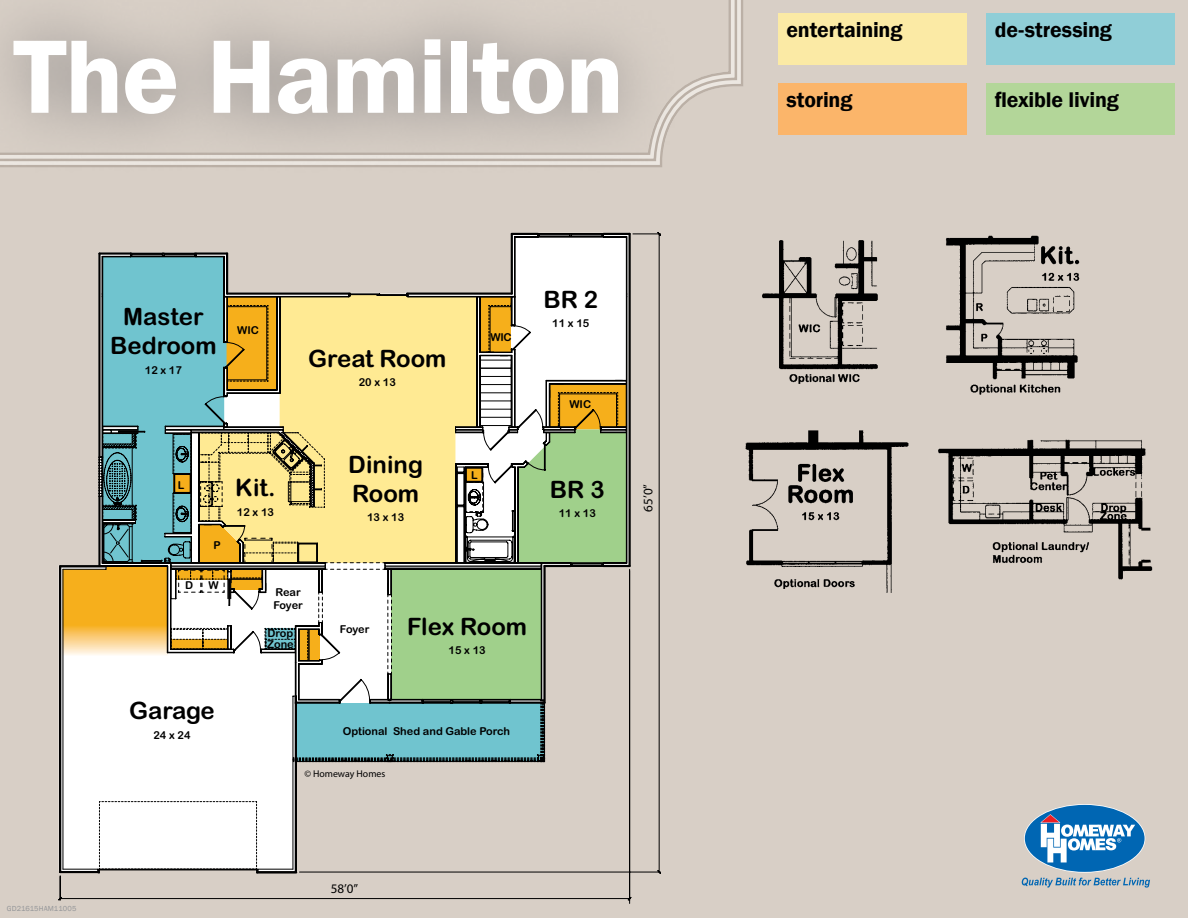
<style>
.page{position:relative;width:1188px;height:918px;background:#d8cfc6}
.page>*{position:absolute;margin:0;border:0;box-sizing:border-box;transform-origin:0 0}
.t1{font:600 108px "Franklin Gothic";letter-spacing:-.015em;color:#fff}
.t2{font:24px/28.8px "Arial Rounded MT Bold";color:#000;text-align:center}
.t3{font:600 21.75px "Franklin Gothic";letter-spacing:-.01em;color:#000}
.t4{font:13.05px "Myriad Pro";color:#000}
.t5{font:10.95px/13px "Arial Rounded MT Bold";color:#000}
.t6{font:9.75px "Myriad Pro";color:#000}
.t7{font:7.5px "Franklin Gothic";letter-spacing:.01em;color:#939598}
</style>
<div class="page">
<div style="left:778px;top:14px;width:188px;height:51px;background:#fbeaa5"></div>
<div style="left:778px;top:84px;width:188px;height:51px;background:#fbb56a"></div>
<div style="left:986px;top:14px;width:188px;height:51px;background:#90ced7"></div>
<div style="left:986px;top:84px;width:188px;height:51px;background:#b3d699"></div>
<svg style="left:680px;top:0;width:51px;height:109px"></svg>
<div style="left:0;top:0;width:680px;height:176px;background:#717073;opacity:.45"></div>
<hr style="left:629px;top:571px;width:1px;height:332px;background:#000">
<svg style="left:58px;top:232px;width:603px;height:669px"></svg>
<img style="left:745px;top:235px;width:408px;height:358px">
<div style="left:1025px;top:805px;width:120px;height:67px;background:#0066b3;border-radius:50%"></div>
<svg style="left:1040px;top:814px;width:95px;height:48px"></svg>
<svg style="left:1022px;top:878px;width:128px;height:10px"></svg>
<h1 class="t1" style="left:14px;top:10px;width:613px">The Hamilton</h1>
<h2 class="t2" style="left:110px;top:302px;width:108px">Master<br>Bedroom</h2>
<p class="t5" style="left:145px;top:363px;width:39px">12 x 17</p>
<p class="t5" style="left:237px;top:323px;width:23px">WIC</p>
<h2 class="t2" style="left:308px;top:343px;width:140px">Great Room</h2>
<p class="t5" style="left:359px;top:376px;width:39px">20 x 13</p>
<p class="t5" style="left:491px;top:330px;width:23px">WIC</p>
<p class="t5" style="left:178px;top:478px;width:8px">L</p>
<p class="t5" style="left:213px;top:538px;width:9px">P</p>
<p class="t5" style="left:185px;top:579px;width:10px">D</p>
<p class="t5" style="left:209px;top:579px;width:12px">W</p>
<h2 class="t2" style="left:235px;top:473px;width:42px">Kit.</h2>
<p class="t5" style="left:237px;top:505px;width:39px">12 x 13</p>
<p class="t5" style="left:273px;top:586px;width:31px">Rear<br>Foyer</p>
<p class="t5" style="left:267px;top:628px;width:28px;line-height:10.9px">Drop<br>Zone</p>
<h2 class="t2" style="left:348px;top:450px;width:76px;text-align:left">Dining<br>Room</h2>
<p class="t5" style="left:367px;top:511px;width:39px">13 x 13</p>
<p class="t5" style="left:471px;top:468px;width:8px">L</p>
<p class="t5" style="left:340px;top:623px;width:31px">Foyer</p>
<h2 class="t2" style="left:407px;top:612px;width:122px">Flex Room</h2>
<p class="t5" style="left:449px;top:644px;width:39px">15 x 13</p>
<h2 class="t2" style="left:129px;top:696px;width:87px">Garage</h2>
<p class="t5" style="left:153px;top:728px;width:39px">24 x 24</p>
<p class="t5" style="left:343px;top:725px;width:169px">Optional Shed and Gable Porch</p>
<p class="t6" style="left:304px;top:768px;width:82px">© Homeway Homes</p>
<h2 class="t2" style="left:543px;top:284px;width:56px">BR 2</h2>
<p class="t5" style="left:552px;top:317px;width:39px">11 x 15</p>
<p class="t5" style="left:569px;top:397px;width:23px">WIC</p>
<h2 class="t2" style="left:550px;top:474px;width:56px">BR 3</h2>
<p class="t5" style="left:559px;top:507px;width:39px">11 x 13</p>
<p class="t4" style="left:640px;top:512px;width:29px;rotate:-90deg">65’0”</p>
<p class="t7" style="left:7px;top:904px;width:71px">GD21615HAM11005</p>
<p class="t4" style="left:331px;top:881px;width:29px">58’0”</p>
<h3 class="t3" style="left:786px;top:17px;width:117px">entertaining</h3>
<h3 class="t3" style="left:786px;top:87px;width:67px">storing</h3>
<h3 class="t3" style="left:995px;top:17px;width:119px">de-stressing</h3>
<h3 class="t3" style="left:995px;top:87px;width:126px">flexible living</h3>
</div>
